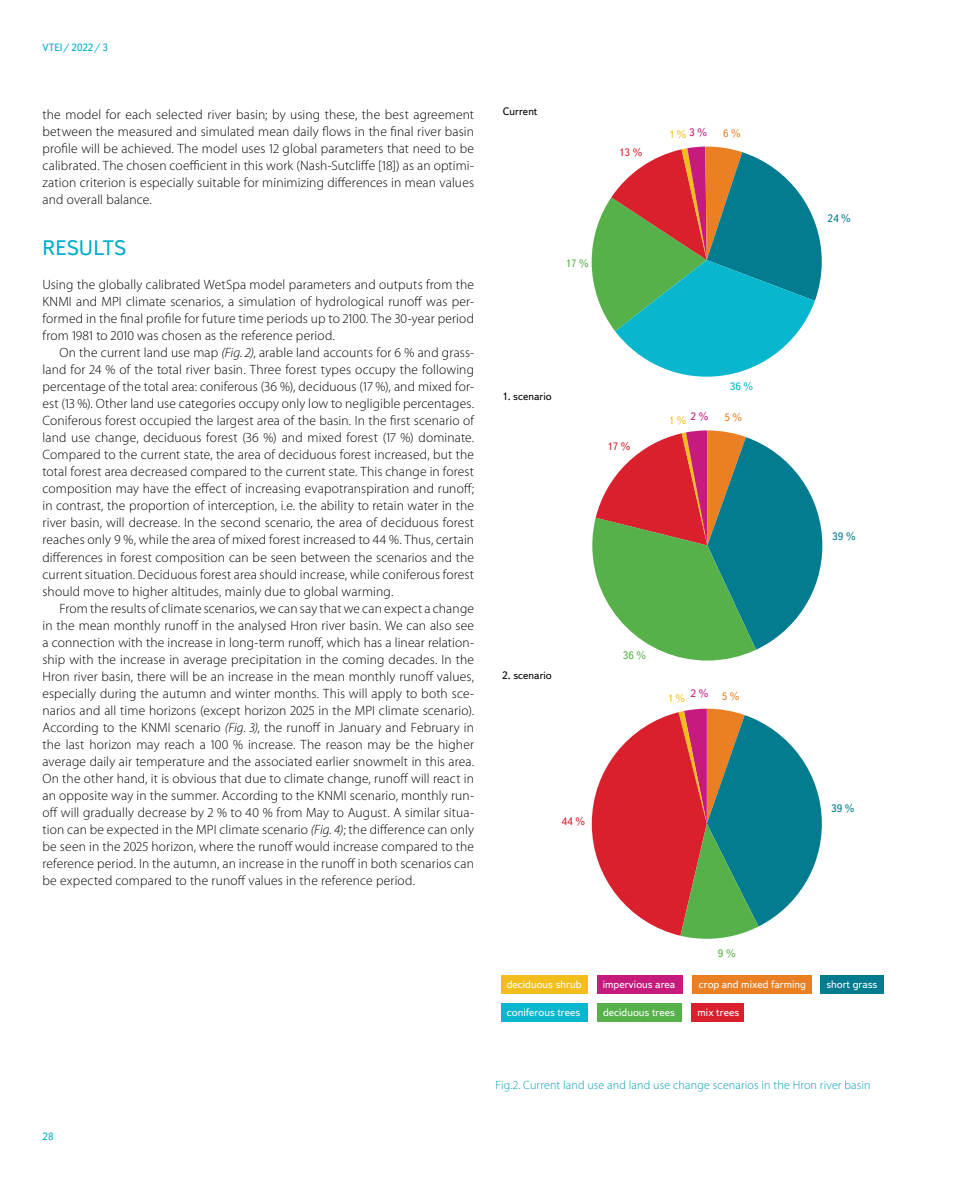
<style>
.page{position:relative;width:978px;height:1191px;background:#fff}
.page>*{position:absolute;margin:0;border:0;box-sizing:border-box;transform-origin:0 0}
.t1{font:21px "Textbook New";color:#00afcb}
.t2{font:300 13.5px/17px "Myriad Pro";letter-spacing:.01em;color:#000;text-align:justify}
.t3{font:300 12px "Myriad Pro";letter-spacing:.015em;color:#009cb4}
.t4{font:10.8px "Textbook New";color:#fff}
.t5{font:10.8px "Textbook New";color:#000}
.t6{font:10.8px "Textbook New";color:#f2be1b}
.t7{font:10.8px "Textbook New";color:#037c90}
.t8{font:10.8px "Textbook New";color:#da202d}
.t9{font:10.8px "Textbook New";color:#56b14a}
.t10{font:10.8px "Textbook New";color:#ea8023}
.t11{font:10.8px "Textbook New";color:#08b6cd}
.t12{font:10.5px "Textbook New";color:#00afcb}
.s1{font-style:italic}
</style>
<div class="page">
<div style="left:501px;top:1003px;width:87px;height:18px;background:#08b6cd"></div>
<div style="left:597px;top:1003px;width:85px;height:18px;background:#56b14a"></div>
<div style="left:692px;top:1003px;width:52px;height:18px;background:#da202d"></div>
<div style="left:821px;top:975px;width:63px;height:19px;background:#037c90"></div>
<div style="left:501px;top:975px;width:87px;height:19px;background:#f2be1b"></div>
<div style="left:597px;top:975px;width:86px;height:19px;background:#c61a7c"></div>
<div style="left:693px;top:975px;width:119px;height:19px;background:#ea8023"></div>
<svg style="left:592px;top:430px;width:230px;height:230px"></svg>
<svg style="left:592px;top:147px;width:230px;height:230px"></svg>
<svg style="left:592px;top:708px;width:230px;height:230px"></svg>
<p class="t12" style="left:43px;top:41px;width:67px">VTEI/ 2022/ 3</p>
<p class="t2" style="left:43px;top:106px;width:433px">the model for each selected river basin; by using these, the best agreement between the measured and simulated mean daily flows in the final river basin profile will be achieved. The model uses 12 global parameters that need to be calibrated. The chosen coefficient in this work (Nash-Sutcliffe [18]) as an optimi&shy;zation criterion is especially suitable for minimizing differences in mean values and overall balance.</p>
<h1 class="t1" style="left:43px;top:235px;width:85px">RESULTS</h1>
<p class="t2" style="left:43px;top:276px;width:433px">Using the globally calibrated WetSpa model parameters and outputs from the KNMI and MPI climate scenarios, a simulation of hydrological runoff was per&shy;formed in the final profile for future time periods up to 2100. The 30-year period from 1981 to 2010 was chosen as the reference period.</p>
<p class="t2" style="left:43px;top:344px;width:433px;text-indent:17px">On the current land use map <span class="s1">(Fig. 2)</span>, arable land accounts for 6 % and grass&shy;land for 24 % of the total river basin. Three forest types occupy the following percentage of the total area: coniferous (36 %), deciduous (17 %), and mixed for&shy;est (13 %). Other land use categories occupy only low to negligible percentages.<br>Coniferous forest occupied the largest area of the basin. In the first scenario of land use change, deciduous forest (36 %) and mixed forest (17 %) dominate.<br>Compared to the current state, the area of deciduous forest increased, but the total forest area decreased compared to the current state. This change in forest composition may have the effect of increasing evapotranspiration and runoff; in contrast, the proportion of interception, i.e. the ability to retain water in the river basin, will decrease. In the second scenario, the area of deciduous forest reaches only 9 %, while the area of mixed forest increased to 44 %. Thus, certain differences in forest composition can be seen between the scenarios and the current situation. Deciduous forest area should increase, while coniferous forest should move to higher altitudes, mainly due to global warming.</p>
<p class="t2" style="left:43px;top:599px;width:433px;text-indent:17px">From the results of climate scenarios, we can say that we can expect a change in the mean monthly runoff in the analysed Hron river basin. We can also see a connection with the increase in long-term runoff, which has a linear relation&shy;ship with the increase in average precipitation in the coming decades. In the Hron river basin, there will be an increase in the mean monthly runoff values, especially during the autumn and winter months. This will apply to both sce&shy;narios and all time horizons (except horizon 2025 in the MPI climate scenario).<br>According to the KNMI scenario <span class="s1">(Fig. 3)</span>, the runoff in January and February in the last horizon may reach a 100 % increase. The reason may be the higher average daily air temperature and the associated earlier snowmelt in this area.<br>On the other hand, it is obvious that due to climate change, runoff will react in an opposite way in the summer. According to the KNMI scenario, monthly run&shy;off will gradually decrease by 2 % to 40 % from May to August. A similar situa&shy;tion can be expected in the MPI climate scenario <span class="s1">(Fig. 4)</span>; the difference can only be seen in the 2025 horizon, where the runoff would increase compared to the reference period. In the autumn, an increase in the runoff in both scenarios can be expected compared to the runoff values in the reference period.</p>
<p class="t5" style="left:503px;top:104px;width:36px">Current</p>
<p class="t8" style="left:619px;top:146px;width:25px">13 %</p>
<p class="t6" style="left:669px;top:128px;width:40px">1 % <sup>3</sup> <sup>%</sup></p>
<p class="t10" style="left:723px;top:127px;width:19px">6 %</p>
<p class="t9" style="left:565px;top:257px;width:25px">17 %</p>
<p class="t5" style="left:502px;top:390px;width:51px">1. scenario</p>
<p class="t8" style="left:607px;top:439px;width:25px">17 %</p>
<p class="t11" style="left:730px;top:380px;width:25px">36 %</p>
<p class="t6" style="left:669px;top:413px;width:41px">1 % <sup>2</sup> <sup>%</sup></p>
<p class="t10" style="left:724px;top:411px;width:19px">5 %</p>
<p class="t5" style="left:502px;top:669px;width:51px">2. scenario</p>
<p class="t9" style="left:623px;top:648px;width:25px">36 %</p>
<p class="t6" style="left:667px;top:691px;width:74px">1 %<sup>2</sup> <sup>%</sup> <sup>5</sup> <sup>%</sup></p>
<p class="t8" style="left:562px;top:815px;width:25px">44 %</p>
<p class="t9" style="left:718px;top:946px;width:19px">9 %</p>
<p class="t7" style="left:827px;top:212px;width:25px">24 %</p>
<p class="t7" style="left:832px;top:530px;width:25px">39 %</p>
<p class="t7" style="left:831px;top:801px;width:25px">39 %</p>
<p class="t4" style="left:507px;top:977px;width:76px">deciduous shrub</p>
<p class="t4" style="left:603px;top:977px;width:74px">impervious area</p>
<p class="t4" style="left:699px;top:977px;width:109px">crop and mixed farming</p>
<p class="t4" style="left:826px;top:977px;width:53px">short grass</p>
<p class="t4" style="left:507px;top:1005px;width:75px">coniferous trees</p>
<p class="t4" style="left:603px;top:1005px;width:73px">deciduous trees</p>
<p class="t4" style="left:698px;top:1005px;width:43px">mix trees</p>
<p class="t12" style="left:43px;top:1130px;width:12px">28</p>
<p class="t3" style="left:495px;top:1077px;width:377px">Fig.2. Current land use and land use change scenarios in the Hron river basin</p>
</div>
